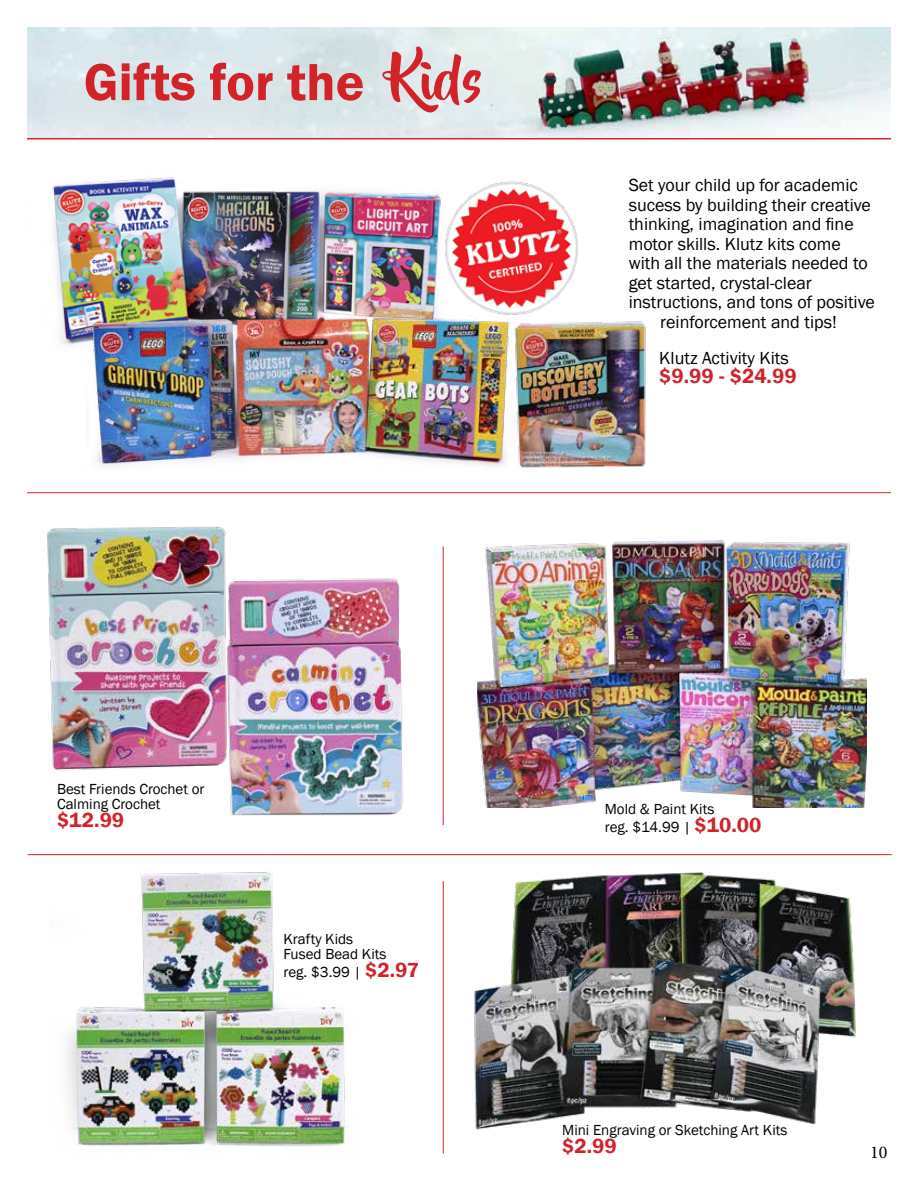
<style>
.page{position:relative;width:918px;height:1188px;background:#fff}
.page>*{position:absolute;margin:0;border:0;box-sizing:border-box;transform-origin:0 0}
.t1{font:600 54px "Franklin Gothic";color:#d2232a}
.t2{font:600 21px "Franklin Gothic";color:#d2232a}
.t3{font:18px "Franklin Gothic";color:#000}
.t4{font:18px "Minion Pro";color:#000}
.t5{font:15px/15px "Franklin Gothic";color:#000}
.s1{font-family:"Beyond The Mountains";font-weight:400}
.s2{font-weight:600;font-size:21px;color:#d2232a}
</style>
<div class="page">
<img style="left:27px;top:27px;width:864px;height:111px">
<hr style="left:27px;top:138px;width:864px;height:1px;background:#d2232a">
<img style="left:459px;top:181px;width:119px;height:134px">
<hr style="left:27px;top:492px;width:864px;height:1px;background:#d2232a">
<hr style="left:28px;top:854px;width:864px;height:1px;background:#d2232a">
<hr style="left:443px;top:546px;width:1px;height:279px;background:#d2232a">
<hr style="left:443px;top:881px;width:1px;height:272px;background:#d2232a">
<img style="left:49px;top:854px;width:310px;height:293px">
<img style="left:477px;top:540px;width:389px;height:267px">
<img style="left:47px;top:526px;width:179px;height:245px">
<img style="left:210px;top:570px;width:194px;height:246px">
<img style="left:52px;top:177px;width:407px;height:169px">
<img style="left:86px;top:296px;width:432px;height:171px">
<img style="left:496px;top:315px;width:150px;height:153px">
<img style="left:512px;top:872px;width:344px;height:165px">
<img style="left:474px;top:950px;width:362px;height:180px">
<h1 class="t1" style="left:84px;top:49px;width:401px">Gifts for the <span class="s1">Kids</span></h1>
<p class="t3" style="left:629px;top:174px;width:231px">Set your child up for academic</p>
<p class="t3" style="left:629px;top:193px;width:244px">sucess by building their creative</p>
<p class="t3" style="left:629px;top:213px;width:226px">thinking, imagination and fine</p>
<p class="t3" style="left:629px;top:232px;width:214px">motor skills. Klutz kits come</p>
<p class="t3" style="left:629px;top:252px;width:240px">with all the materials needed to</p>
<p class="t3" style="left:629px;top:271px;width:185px">get started, crystal-clear</p>
<p class="t3" style="left:629px;top:291px;width:248px">instructions, and tons of positive</p>
<p class="t3" style="left:660px;top:310px;width:178px">reinforcement and tips!</p>
<p class="t3" style="left:659px;top:346px;width:131px">Klutz Activity Kits</p>
<p class="t2" style="left:659px;top:363px;width:139px">$9.99 - $24.99</p>
<p class="t5" style="left:57px;top:782px;width:149px">Best Friends Crochet or<br>Calming Crochet</p>
<p class="t2" style="left:57px;top:807px;width:69px">$12.99</p>
<p class="t5" style="left:284px;top:931px;width:104px">Krafty Kids<br>Fused Bead Kits</p>
<p class="t5" style="left:284px;top:964px;width:137px">reg. $3.99 | <span class="s2">$2.97</span></p>
<p class="t5" style="left:605px;top:801px;width:158px;line-height:18px">Mold &amp; Paint Kits<br>reg. $14.99 | <span class="s2">$10.00</span></p>
<p class="t5" style="left:562px;top:1123px;width:227px">Mini Engraving or Sketching Art Kits</p>
<p class="t2" style="left:562px;top:1133px;width:56px">$2.99</p>
<p class="t4" style="left:870px;top:1140px;width:19px">10</p>
</div>
